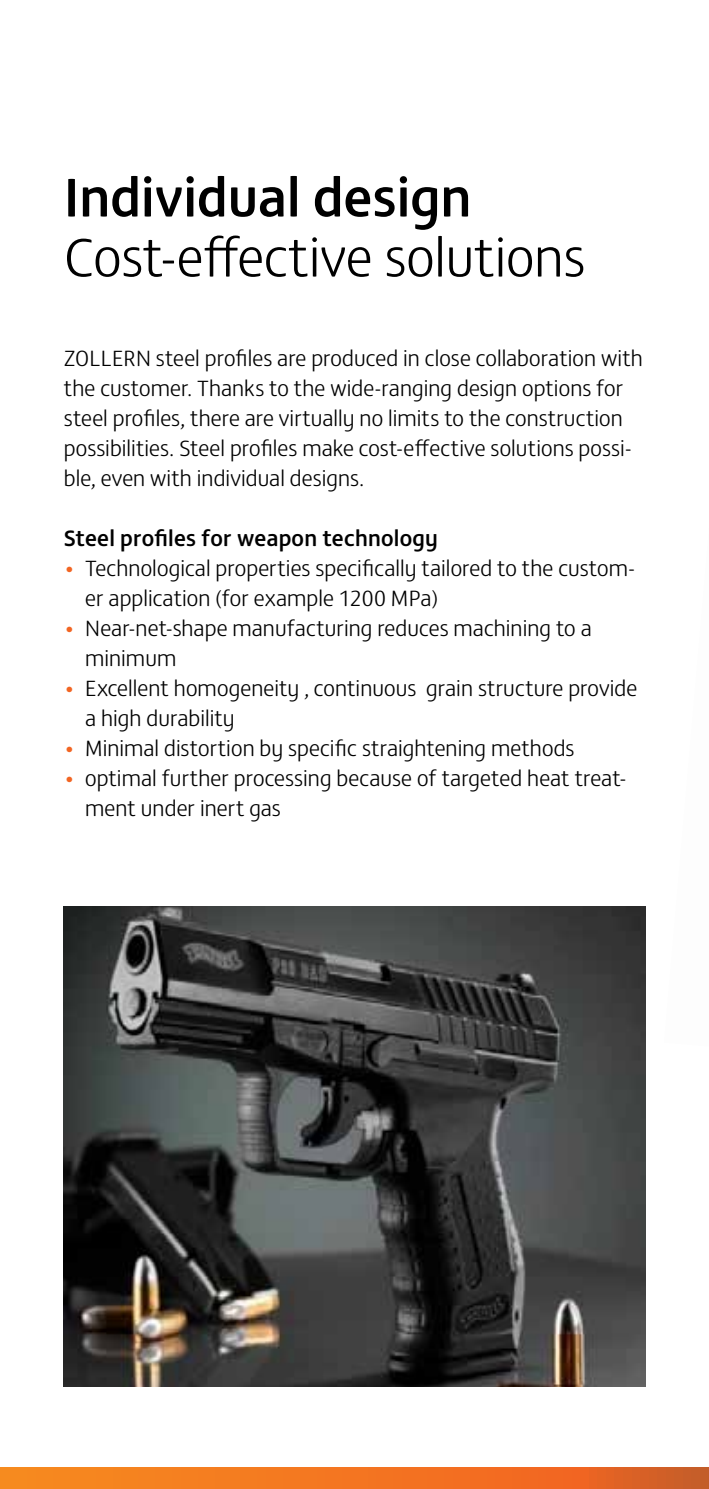
<style>
.page{position:relative;width:709px;height:1489px;background:#fff}
.page>*{position:absolute;margin:0;border:0;box-sizing:border-box;transform-origin:0 0}
.t1{font:300 55px "FS Matthew";color:#000}
.t2{font:500 55px "FS Matthew";color:#000}
.t3{font:500 22.75px "FS Matthew";letter-spacing:.01em;color:#000}
.t4{font:300 22.5px/30px "FS Matthew";letter-spacing:.005em;color:#000}
.s1{color:#f26522}
</style>
<div class="page">
<img style="left:64px;top:906px;width:581px;height:480px">
<svg style="left:0;top:1467px;width:709px;height:21px;background:#ee7421"></svg>
<h1 class="t2" style="left:64px;top:154px;width:409px">Individual design</h1>
<h1 class="t1" style="left:64px;top:217px;width:523px">Cost-effective solutions</h1>
<p class="t4" style="left:64px;top:342px;width:580px">ZOLLERN steel profiles are produced in close collaboration with the customer. Thanks to the wide-ranging design options for steel profiles, there are virtually no limits to the construction possibilities. Steel profiles make cost-effective solutions possi&shy;ble, even with individual designs.</p>
<p class="t3" style="left:64px;top:520px;width:375px">Steel profiles for weapon technology</p>
<p class="t4" style="left:85px;top:552px;width:551px;text-indent:-21px"><span class="s1">•</span> Technological properties specifically tailored to the custom&shy;er application (for example 1200 MPa)</p>
<p class="t4" style="left:85px;top:612px;width:508px;text-indent:-21px"><span class="s1">•</span> Near-net-shape manufacturing reduces machining to a minimum</p>
<p class="t4" style="left:85px;top:672px;width:553px;text-indent:-21px"><span class="s1">•</span> Excellent homogeneity , continuous grain structure provide a high durability</p>
<p class="t4" style="left:64px;top:732px;width:512px"><span class="s1">•</span> Minimal distortion by specific straightening methods</p>
<p class="t4" style="left:85px;top:762px;width:542px;text-indent:-21px"><span class="s1">•</span> optimal further processing because of targeted heat treat&shy;ment under inert gas</p>
</div>
